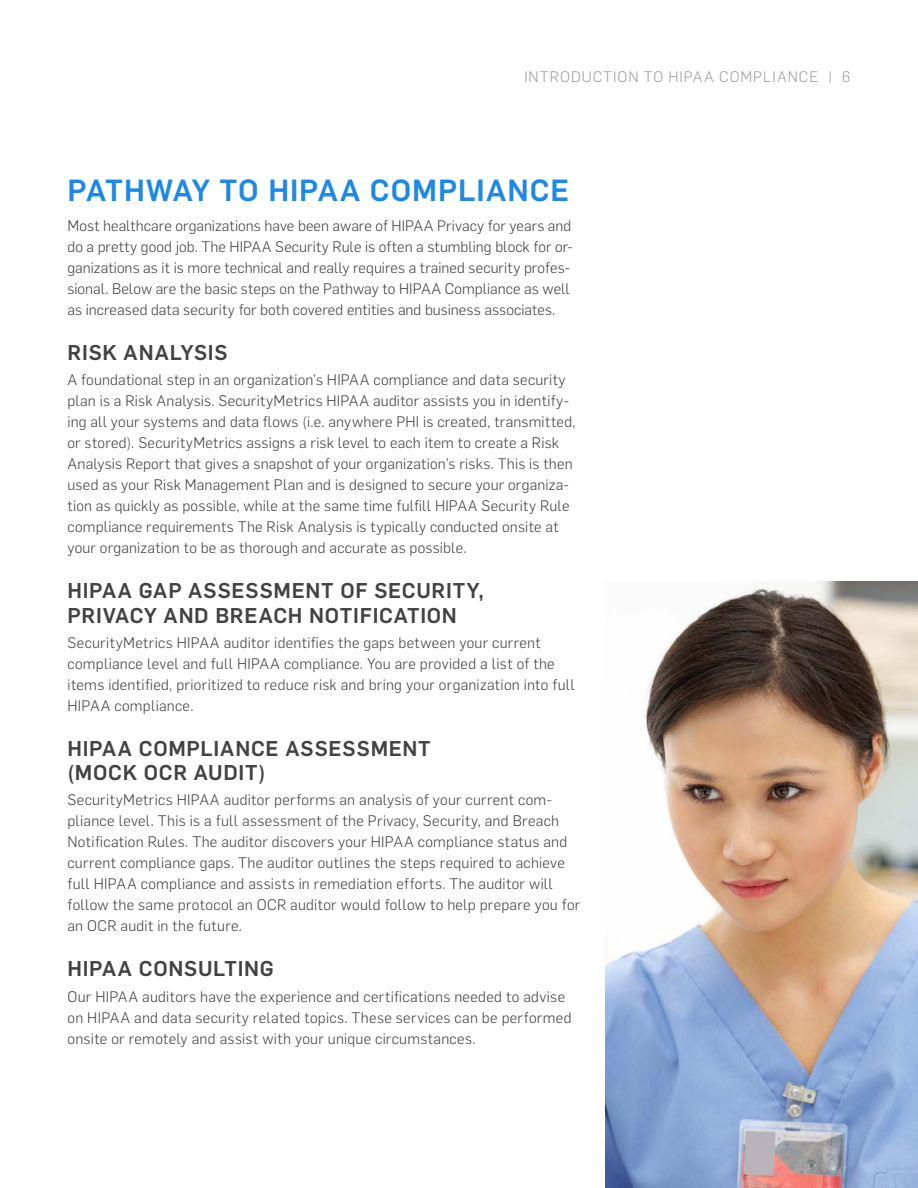
<style>
.page{position:relative;width:918px;height:1188px;background:#fff}
.page>*{position:absolute;margin:0;border:0;box-sizing:border-box;transform-origin:0 0}
.t1{font:500 30px "Flama";letter-spacing:.03em;color:#1e88e5}
.t2{font:500 21px/24px "Flama";letter-spacing:.035em;color:#424242}
.t3{font:300 15px/21px "Flama";letter-spacing:.015em;color:#424242}
.t4{font:300 15px "Flama";letter-spacing:.065em;color:#9e9e9e}
</style>
<div class="page">
<img style="left:605px;top:581px;width:313px;height:607px">
<p class="t4" style="left:524px;top:66px;width:328px">INTRODUCTION TO HIPAA COMPLIANCE | 6</p>
<h1 class="t1" style="left:68px;top:169px;width:503px">PATHWAY TO HIPAA COMPLIANCE</h1>
<p class="t3" style="left:68px;top:214px;width:507px">Most healthcare organizations have been aware of HIPAA Privacy for years and do a pretty good job. The HIPAA Security Rule is often a stumbling block for or&shy;ganizations as it is more technical and really requires a trained security profes&shy;sional. Below are the basic steps on the Pathway to HIPAA Compliance as well as increased data security for both covered entities and business associates.</p>
<h2 class="t2" style="left:68px;top:339px;width:162px">RISK ANALYSIS</h2>
<p class="t3" style="left:68px;top:369px;width:510px">A foundational step in an organization’s HIPAA compliance and data security plan is a Risk Analysis. SecurityMetrics HIPAA auditor assists you in identify&shy;ing all your systems and data flows (i.e. anywhere PHI is created, transmitted, or stored). SecurityMetrics assigns a risk level to each item to create a Risk Analysis Report that gives a snapshot of your organization’s risks. This is then used as your Risk Management Plan and is designed to secure your organiza&shy;tion as quickly as possible, while at the same time fulfill HIPAA Security Rule compliance requirements The Risk Analysis is typically conducted onsite at your organization to be as thorough and accurate as possible.</p>
<h2 class="t2" style="left:68px;top:577px;width:418px">HIPAA GAP ASSESSMENT OF SECURITY,<br>PRIVACY AND BREACH NOTIFICATION</h2>
<p class="t3" style="left:68px;top:631px;width:509px">SecurityMetrics HIPAA auditor identifies the gaps between your current compliance level and full HIPAA compliance. You are provided a list of the items identified, prioritized to reduce risk and bring your organization into full HIPAA compliance.</p>
<h2 class="t2" style="left:68px;top:735px;width:365px">HIPAA COMPLIANCE ASSESSMENT (MOCK OCR AUDIT)</h2>
<p class="t3" style="left:68px;top:789px;width:514px">SecurityMetrics HIPAA auditor performs an analysis of your current com&shy;pliance level. This is a full assessment of the Privacy, Security, and Breach Notification Rules. The auditor discovers your HIPAA compliance status and current compliance gaps. The auditor outlines the steps required to achieve full HIPAA compliance and assists in remediation efforts. The auditor will follow the same protocol an OCR auditor would follow to help prepare you for an OCR audit in the future.</p>
<h2 class="t2" style="left:68px;top:955px;width:208px">HIPAA CONSULTING</h2>
<p class="t3" style="left:68px;top:985px;width:506px">Our HIPAA auditors have the experience and certifications needed to advise on HIPAA and data security related topics. These services can be performed onsite or remotely and assist with your unique circumstances.</p>
</div>
